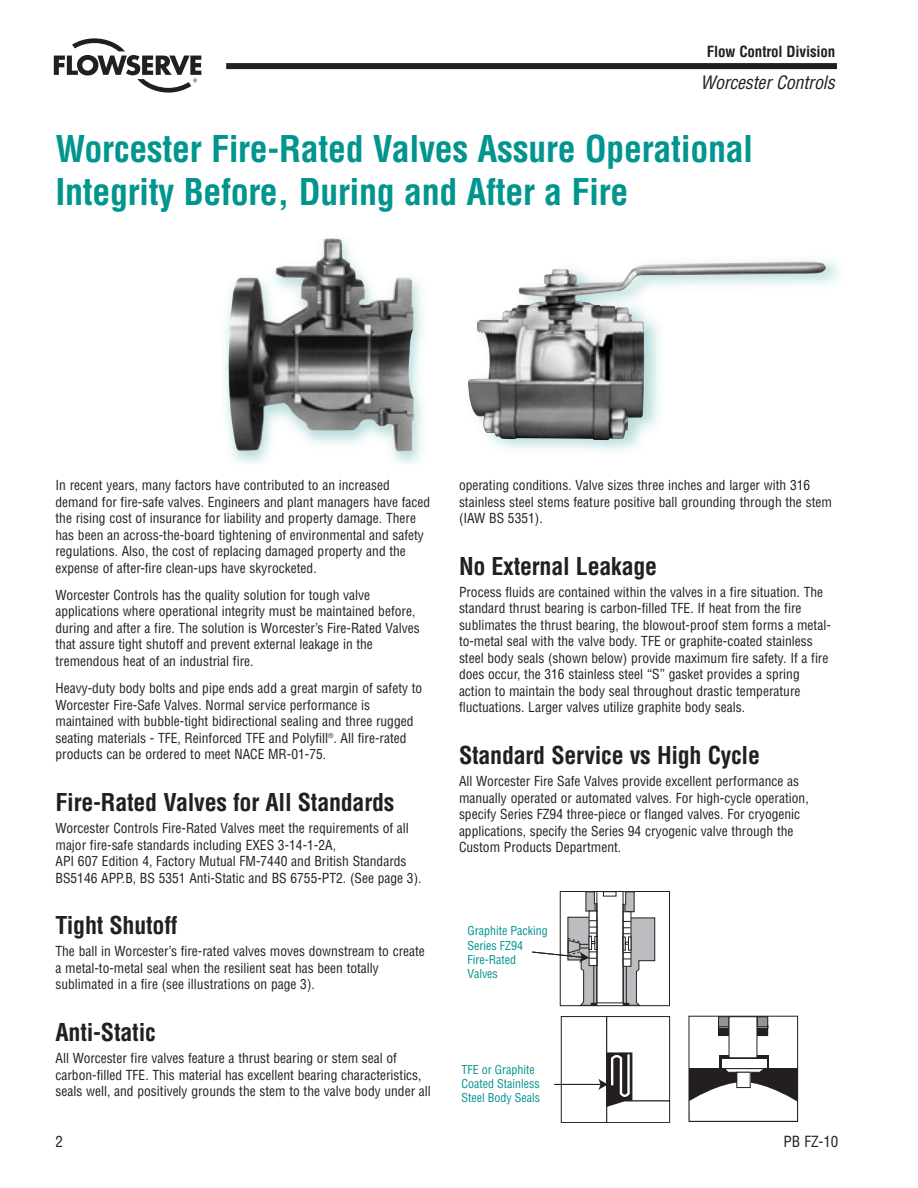
<style>
.page{position:relative;width:918px;height:1188px;background:#fff}
.page>*{position:absolute;margin:0;border:0;box-sizing:border-box;transform-origin:0 0}
.t1{font:700 condensed 36px/43.2px "Helvetica";letter-spacing:-.01em;color:#00958e}
.t2{font:700 condensed 24px "Helvetica";letter-spacing:-.01em;color:#231f20}
.t3{font:italic condensed 18px "Helvetica";letter-spacing:-.01em;color:#231f20}
.t4{font:700 condensed 15px "Helvetica";letter-spacing:-.01em;color:#231f20}
.t5{font:condensed 15px "Helvetica";color:#231f20}
.t6{font:condensed 13.5px/16.5px "Helvetica";color:#231f20}
.t7{font:condensed 12px/14.4px "Helvetica";color:#009290}
</style>
<div class="page">
<svg style="left:54px;top:38px;width:147px;height:55px"></svg>
<div style="left:226px;top:63px;width:611px;height:6px;background:#231f20"></div>
<img style="left:228px;top:238px;width:186px;height:214px">
<img style="left:468px;top:262px;width:359px;height:178px">
<svg style="left:688px;top:1016px;width:110px;height:106px"></svg>
<div style="left:561px;top:1016px;width:46px;height:107px;border:1px solid #231f20"></div>
<div style="left:606px;top:1016px;width:64px;height:85px;border:1px solid #231f20"></div>
<hr style="left:554px;top:1084px;width:47px;height:1px;background:#231f20">
<svg style="left:598px;top:1052px;width:72px;height:71px"></svg>
<div style="left:560px;top:891px;width:110px;height:115px;border:1px solid #231f20"></div>
<svg style="left:532px;top:891px;width:123px;height:115px"></svg>
<p class="t4" style="left:707px;top:46px;width:130px">Flow Control Division</p>
<h3 class="t3" style="left:701px;top:75px;width:136px">Worcester Controls</h3>
<h1 class="t1" style="left:56px;top:130px;width:699px">Worcester Fire-Rated Valves Assure Operational<br>Integrity Before, During and After a Fire</h1>
<p class="t6" style="left:56px;top:478px;width:376px">In recent years, many factors have contributed to an increased demand for fire-safe valves. Engineers and plant managers have faced the rising cost of insurance for liability and property damage. There has been an across-the-board tightening of environmental and safety regulations. Also, the cost of replacing damaged property and the expense of after-fire clean-ups have skyrocketed.</p>
<p class="t6" style="left:56px;top:588px;width:366px">Worcester Controls has the quality solution for tough valve applications where operational integrity must be maintained before, during and after a fire. The solution is Worcester’s Fire-Rated Valves that assure tight shutoff and prevent external leakage in the tremendous heat of an industrial fire.</p>
<p class="t6" style="left:56px;top:681px;width:368px">Heavy-duty body bolts and pipe ends add a great margin of safety to Worcester Fire-Safe Valves. Normal service performance is maintained with bubble-tight bidirectional sealing and three rugged seating materials - TFE, Reinforced TFE and Polyfill<sup>®</sup>. All fire-rated products can be ordered to meet NACE MR-01-75.</p>
<h2 class="t2" style="left:56px;top:793px;width:341px">Fire-Rated Valves for All Standards</h2>
<p class="t6" style="left:56px;top:821px;width:368px">Worcester Controls Fire-Rated Valves meet the requirements of all major fire-safe standards including EXES 3-14-1-2A,<br>API 607 Edition 4, Factory Mutual FM-7440 and British Standards BS5146 APP.B, BS 5351 Anti-Static and BS 6755-PT2. (See page 3).</p>
<h2 class="t2" style="left:56px;top:916px;width:123px">Tight Shutoff</h2>
<p class="t6" style="left:56px;top:944px;width:371px">The ball in Worcester’s fire-rated valves moves downstream to create a metal-to-metal seal when the resilient seat has been totally sublimated in a fire (see illustrations on page 3).</p>
<h2 class="t2" style="left:56px;top:1023px;width:102px">Anti-Static</h2>
<p class="t6" style="left:56px;top:1051px;width:377px">All Worcester fire valves feature a thrust bearing or stem seal of carbon-filled TFE. This material has excellent bearing characteristics, seals well, and positively grounds the stem to the valve body under all</p>
<p class="t6" style="left:459px;top:478px;width:374px">operating conditions. Valve sizes three inches and larger with 316 stainless steel stems feature positive ball grounding through the stem (IAW BS 5351).</p>
<h2 class="t2" style="left:459px;top:557px;width:200px">No External Leakage</h2>
<p class="t6" style="left:459px;top:585px;width:373px">Process fluids are contained within the valves in a fire situation. The standard thrust bearing is carbon-filled TFE. If heat from the fire sublimates the thrust bearing, the blowout-proof stem forms a metal&shy;to-metal seal with the valve body. TFE or graphite-coated stainless steel body seals (shown below) provide maximum fire safety. If a fire does occur, the 316 stainless steel “S” gasket provides a spring action to maintain the body seal throughout drastic temperature fluctuations. Larger valves utilize graphite body seals.</p>
<h2 class="t2" style="left:459px;top:746px;width:303px">Standard Service vs High Cycle</h2>
<p class="t6" style="left:459px;top:774px;width:351px">All Worcester Fire Safe Valves provide excellent performance as manually operated or automated valves. For high-cycle operation, specify Series FZ94 three-piece or flanged valves. For cryogenic applications, specify the Series 94 cryogenic valve through the Custom Products Department.</p>
<p class="t7" style="left:468px;top:925px;width:82px">Graphite Packing<br>Series FZ94<br>Fire-Rated<br>Valves</p>
<p class="t7" style="left:461px;top:1063px;width:80px">TFE or Graphite<br>Coated Stainless<br>Steel Body Seals</p>
<p class="t5" style="left:56px;top:1136px;width:9px">2</p>
<p class="t5" style="left:784px;top:1136px;width:56px">PB FZ-10</p>
</div>
